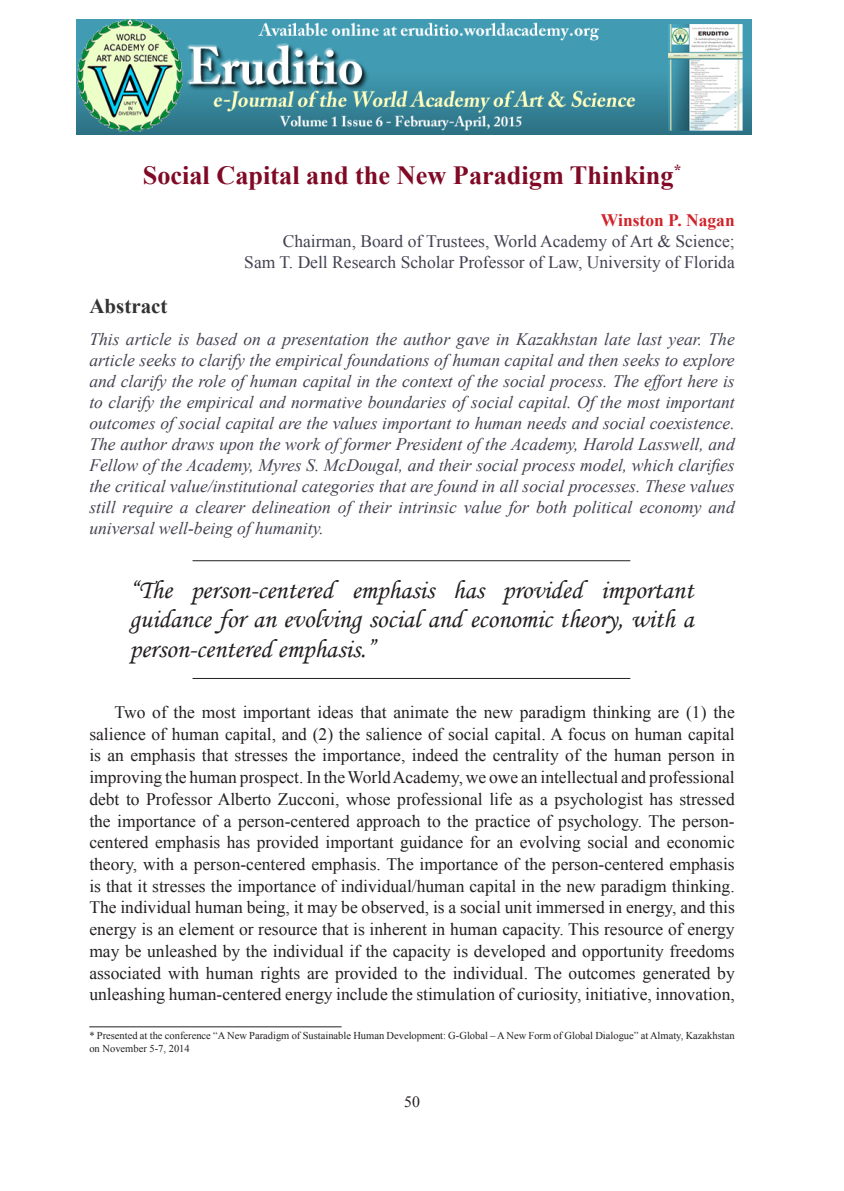
<style>
.page{position:relative;width:844px;height:1191px;background:#fff}
.page>*{position:absolute;margin:0;border:0;box-sizing:border-box;transform-origin:0 0}
.t1{font:26.25px/29.8px "Monotype Corsiva";color:#231f20;text-align:justify}
.ej-title{font:700 26.25px "Times New Roman";color:#800a25}
.ej-abstract-heading{font:700 21px "Times New Roman";color:#333}
.ej-body{font:17.5px/21.7px "Times New Roman";color:#231f20;text-align:justify}
.ej-abstract-body{font:italic 17.5px/21px "Times New Roman";color:#424251;text-align:justify}
.ej-author-designatio{font:17.5px "Times New Roman";color:#424251}
.ej-author-name{font:700 17.5px "Times New Roman";color:#d1232a}
.t2{font:15.75px "Times New Roman";color:#231f20}
.ej-footnote-listing{font:10.5px/12.6px "Times New Roman";color:#231f20}
</style>
<div class="page">
<hr style="left:89px;top:1026px;width:252px;height:1px;background:#231f20">
<hr style="left:192px;top:560px;width:438px;height:1px;background:#231f20">
<hr style="left:192px;top:678px;width:438px;height:1px;background:#231f20">
<img style="left:76px;top:19px;width:675px;height:116px">
<p class="ej-title" style="left:143px;top:157px;width:540px">Social Capital and the New Paradigm Thinking<sup>*</sup></p>
<p class="ej-author-name" style="left:600px;top:208px;width:135px">Winston P. Nagan</p>
<p class="ej-author-designatio" style="left:282px;top:229px;width:453px">Chairman, Board of Trustees, World Academy of Art &amp; Science;</p>
<p class="ej-author-designatio" style="left:244px;top:250px;width:492px">Sam T. Dell Research Scholar Professor of Law, University of Florida</p>
<p class="ej-abstract-heading" style="left:89px;top:292px;width:80px">Abstract</p>
<p class="ej-abstract-body" style="left:89px;top:328px;width:646px">This article is based on a presentation the author gave in Kazakhstan late last year. The article seeks to clarify the empirical foundations of human capital and then seeks to explore and clarify the role of human capital in the context of the social process. The effort here is to clarify the empirical and normative boundaries of social capital. Of the most important outcomes of social capital are the values important to human needs and social coexistence.<br>The author draws upon the work of former President of the Academy, Harold Lasswell, and Fellow of the Academy, Myres S. McDougal, and their social process model, which clarifies the critical value/institutional categories that are found in all social processes. These values still require a clearer delineation of their intrinsic value for both political economy and universal well-being of humanity.</p>
<p class="t1" style="left:129px;top:575px;width:565px">“The person-centered emphasis has provided important guidance for an evolving social and economic theory, with a person-centered emphasis.”</p>
<p class="ej-body" style="left:89px;top:701px;width:646px;text-indent:25px">Two of the most important ideas that animate the new paradigm thinking are (1) the salience of human capital, and (2) the salience of social capital. A focus on human capital is an emphasis that stresses the importance, indeed the centrality of the human person in improving the human prospect. In the World Academy, we owe an intellectual and professional debt to Professor Alberto Zucconi, whose professional life as a psychologist has stressed the importance of a person-centered approach to the practice of psychology. The person&shy;centered emphasis has provided important guidance for an evolving social and economic theory, with a person-centered emphasis. The importance of the person-centered emphasis is that it stresses the importance of individual/human capital in the new paradigm thinking.<br>The individual human being, it may be observed, is a social unit immersed in energy, and this energy is an element or resource that is inherent in human capacity. This resource of energy may be unleashed by the individual if the capacity is developed and opportunity freedoms associated with human rights are provided to the individual. The outcomes generated by unleashing human-centered energy include the stimulation of curiosity, initiative, innovation,</p>
<p class="ej-footnote-listing" style="left:89px;top:1029px;width:646px">* Presented at the conference “A New Paradigm of Sustainable Human Development: G-Global – A New Form of Global Dialogue” at Almaty, Kazakhstan on November 5-7, 2014</p>
<p class="t2" style="left:404px;top:1090px;width:17px">50</p>
</div>
